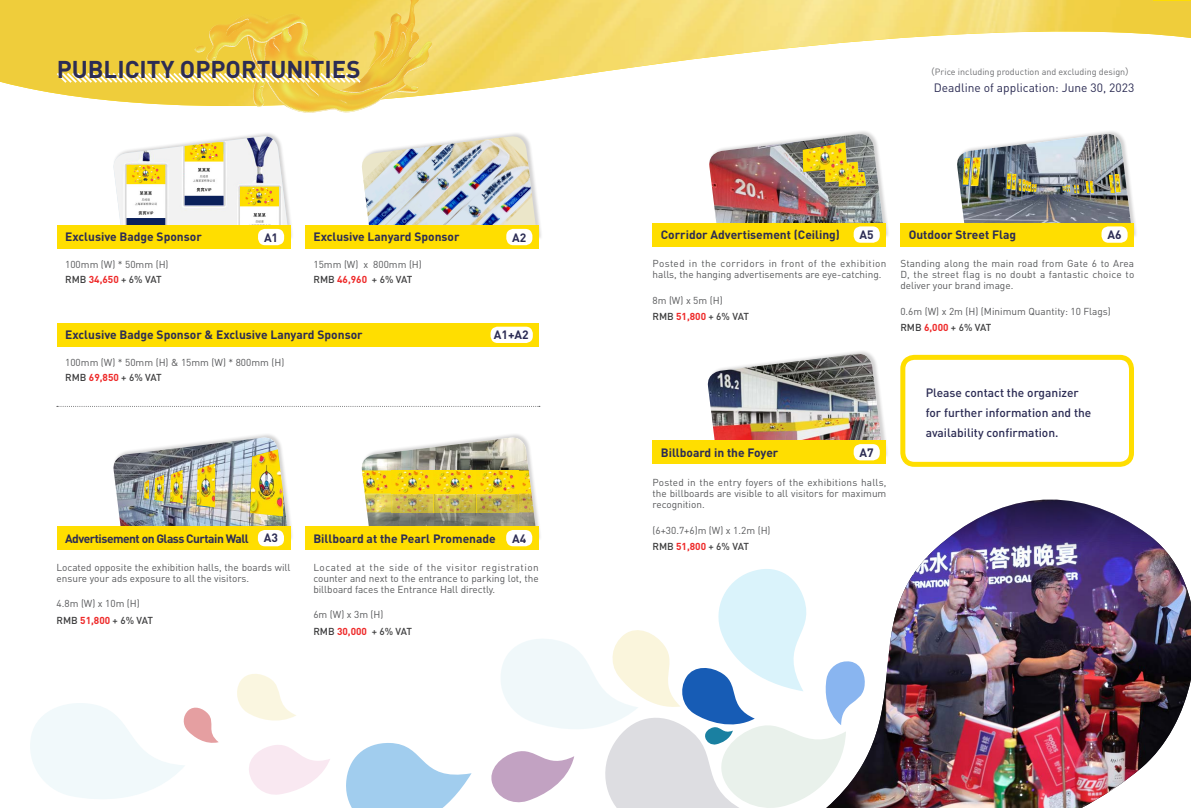
<style>
.page{position:relative;width:1191px;height:808px;background:#fff}
.page>*{position:absolute;margin:0;border:0;box-sizing:border-box;transform-origin:0 0}
.t1{font:700 24px "DIN Pro";color:#2c2c54}
.t2{font:700 12px "DIN Pro";color:#2c2c54}
.t3{font:500 12px/20px "DIN Pro";color:#2c2c54}
.t4{font:12px "DIN Pro";color:#2c2c54}
.t5{font:700 12px "DIN Pro";letter-spacing:-.04em;color:#2c2c54}
.t6{font:10px/11px "DIN Pro";color:#57585a;text-align:justify}
.t7{font:500 10px "DIN Pro";letter-spacing:-.02em;color:#3e3e3f}
.t8{font:9px "DIN Pro";color:#6c6d70}
.s1{font-weight:700;color:#ee2929}
.s2{font-family:"Source Han Sans CN"}
</style>
<div class="page">
<img style="left:707px;top:354px;width:176px;height:86px">
<img style="left:866px;top:499px;width:325px;height:309px">
<img style="left:0;top:0;width:1191px;height:95px">
<svg style="left:346px;top:743px;width:125px;height:65px"></svg>
<svg style="left:491px;top:569px;width:375px;height:239px"></svg>
<svg style="left:237px;top:674px;width:59px;height:47px"></svg>
<svg style="left:249px;top:745px;width:81px;height:50px"></svg>
<svg style="left:30px;top:703px;width:189px;height:96px"></svg>
<div style="left:361px;top:433px;width:181px;height:109px;background:#231f20;opacity:.2"></div>
<svg style="left:361px;top:436px;width:176px;height:90px"></svg>
<img style="left:361px;top:438px;width:175px;height:88px">
<img style="left:362px;top:470px;width:169px;height:24px">
<img style="left:365px;top:494px;width:169px;height:18px">
<div style="left:305px;top:526px;width:233px;height:24px;background:#ffde00"></div>
<div style="left:506px;top:530px;width:26px;height:16px;background:#fff;border-radius:7px"></div>
<div style="left:113px;top:433px;width:181px;height:109px;background:#231f20;opacity:.2"></div>
<svg style="left:113px;top:436px;width:176px;height:90px"></svg>
<img style="left:113px;top:438px;width:175px;height:88px">
<img style="left:250px;top:449px;width:33px;height:67px">
<img style="left:196px;top:463px;width:19px;height:44px">
<img style="left:170px;top:470px;width:13px;height:33px">
<img style="left:154px;top:475px;width:10px;height:26px">
<img style="left:144px;top:480px;width:5px;height:19px">
<div style="left:57px;top:526px;width:233px;height:24px;background:#ffde00"></div>
<div style="left:258px;top:530px;width:26px;height:16px;background:#fff;border-radius:7px"></div>
<div style="left:709px;top:130px;width:181px;height:108px;background:#231f20;opacity:.2"></div>
<img style="left:709px;top:132px;width:175px;height:91px">
<img style="left:838px;top:172px;width:28px;height:15px">
<img style="left:825px;top:162px;width:33px;height:20px">
<img style="left:802px;top:142px;width:45px;height:30px">
<div style="left:652px;top:223px;width:234px;height:24px;background:#ffde00"></div>
<div style="left:853px;top:226px;width:26px;height:17px;background:#fff;border-radius:7px"></div>
<div style="left:956px;top:130px;width:181px;height:108px;background:#231f20;opacity:.2"></div>
<img style="left:956px;top:132px;width:176px;height:91px">
<div style="left:900px;top:223px;width:234px;height:24px;background:#ffde00"></div>
<div style="left:1101px;top:226px;width:26px;height:17px;background:#fff;border-radius:7px"></div>
<div style="left:652px;top:440px;width:234px;height:24px;background:#ffde00"></div>
<div style="left:853px;top:444px;width:26px;height:16px;background:#fff;border-radius:7px"></div>
<img style="left:402px;top:0;width:17px;height:3px">
<svg style="left:55px;top:3px;width:378px;height:110px;background:#f1d259"></svg>
<div style="left:113px;top:132px;width:181px;height:109px;background:#231f20;opacity:.2"></div>
<img style="left:113px;top:136px;width:176px;height:89px">
<div style="left:361px;top:132px;width:181px;height:109px;background:#231f20;opacity:.2"></div>
<svg style="left:361px;top:135px;width:176px;height:90px"></svg>
<img style="left:363px;top:137px;width:169px;height:88px">
<div style="left:57px;top:225px;width:233px;height:24px;background:#ffde00"></div>
<div style="left:305px;top:225px;width:234px;height:24px;background:#ffde00"></div>
<div style="left:57px;top:323px;width:482px;height:24px;background:#ffde00"></div>
<svg style="left:57px;top:406px;width:483px;height:1px"></svg>
<div style="left:490px;top:327px;width:43px;height:16px;background:#fff;border-radius:7px"></div>
<div style="left:258px;top:229px;width:26px;height:16px;background:#fff;border-radius:7px"></div>
<div style="left:506px;top:229px;width:26px;height:16px;background:#fff;border-radius:7px"></div>
<div style="left:900px;top:355px;width:234px;height:112px;border:5px solid #ffde00;border-radius:12px"></div>
<p class="t1" style="left:57px;top:53px;width:305px">PUBLICITY OPPORTUNITIES</p>
<p class="t2" style="left:65px;top:229px;width:138px">Exclusive Badge Sponsor</p>
<p class="t2" style="left:313px;top:229px;width:147px">Exclusive Lanyard Sponsor</p>
<p class="t2" style="left:264px;top:229px;width:16px">A1</p>
<p class="t2" style="left:512px;top:229px;width:16px">A2</p>
<p class="t6" style="left:65px;top:259px;width:105px">100mm (W) * 50mm (H)</p>
<p class="t7" style="left:65px;top:273px;width:98px">RMB <span class="s1">34,650</span> + 6% VAT</p>
<p class="t6" style="left:313px;top:259px;width:110px">15mm (W) x 800mm (H)</p>
<p class="t7" style="left:313px;top:273px;width:100px">RMB <span class="s1">46,960</span> + 6% VAT</p>
<p class="t2" style="left:65px;top:327px;width:299px">Exclusive Badge Sponsor &amp; Exclusive Lanyard Sponsor</p>
<p class="t2" style="left:494px;top:327px;width:36px">A1+A2</p>
<p class="t6" style="left:65px;top:356px;width:221px">100mm (W) * 50mm (H) &amp; 15mm (W) * 800mm (H)</p>
<p class="t7" style="left:65px;top:371px;width:98px">RMB <span class="s1">69,850</span> + 6% VAT</p>
<p class="t5" style="left:65px;top:530px;width:185px">Advertisement on Glass Curtain Wall</p>
<p class="t2" style="left:264px;top:529px;width:16px">A3</p>
<p class="t2" style="left:313px;top:530px;width:184px">Billboard at the Pearl Promenade</p>
<p class="t2" style="left:512px;top:530px;width:16px">A4</p>
<p class="t6" style="left:57px;top:561px;width:235px">Located opposite the exhibition halls, the boards will ensure your ads exposure to all the visitors.</p>
<p class="t6" style="left:57px;top:597px;width:85px">4.8m (W) x 10m (H)</p>
<p class="t7" style="left:57px;top:613px;width:98px">RMB <span class="s1">51,800</span> + 6% VAT</p>
<p class="t6" style="left:313px;top:561px;width:227px">Located at the side of the visitor registration counter and next to the entrance to parking lot, the billboard faces the Entrance Hall directly.</p>
<p class="t6" style="left:313px;top:608px;width:72px">6m (W) x 3m (H)</p>
<p class="t7" style="left:313px;top:624px;width:100px">RMB <span class="s1">30,000</span> + 6% VAT</p>
<p class="t8" style="left:926px;top:66px;width:210px"><span class="s2">（</span>Price including production and excluding design<span class="s2">）</span></p>
<p class="t4" style="left:933px;top:80px;width:202px">Deadline of application: June 30, 2023</p>
<p class="t2" style="left:661px;top:227px;width:181px">Corridor Advertisement (Ceiling)</p>
<p class="t2" style="left:859px;top:227px;width:16px">A5</p>
<p class="t2" style="left:908px;top:227px;width:109px">Outdoor Street Flag</p>
<p class="t2" style="left:1107px;top:227px;width:16px">A6</p>
<p class="t6" style="left:652px;top:258px;width:235px">Posted in the corridors in front of the exhibition halls, the hanging advertisements are eye-catching.</p>
<p class="t6" style="left:652px;top:294px;width:72px">8m (W) x 5m (H)</p>
<p class="t7" style="left:652px;top:310px;width:98px">RMB <span class="s1">51,800</span> + 6% VAT</p>
<p class="t6" style="left:900px;top:258px;width:235px">Standing along the main road from Gate 6 to Area D, the street flag is no doubt a fantastic choice to deliver your brand image.</p>
<p class="t6" style="left:900px;top:305px;width:212px">0.6m (W) x 2m (H) (Minimum Quantity: 10 Flags)</p>
<p class="t7" style="left:900px;top:321px;width:93px">RMB <span class="s1">6,000</span> + 6% VAT</p>
<p class="t2" style="left:661px;top:444px;width:119px">Billboard in the Foyer</p>
<p class="t2" style="left:859px;top:444px;width:16px">A7</p>
<p class="t6" style="left:652px;top:477px;width:235px">Posted in the entry foyers of the exhibitions halls, the billboards are visible to all visitors for maximum recognition.</p>
<p class="t6" style="left:652px;top:524px;width:120px">(6+30.7+6)m (W) x 1.2m (H)</p>
<p class="t7" style="left:652px;top:540px;width:98px">RMB <span class="s1">51,800</span> + 6% VAT</p>
<p class="t3" style="left:925px;top:382px;width:167px">Please contact the organizer for further information and the availability confirmation.</p>
</div>
